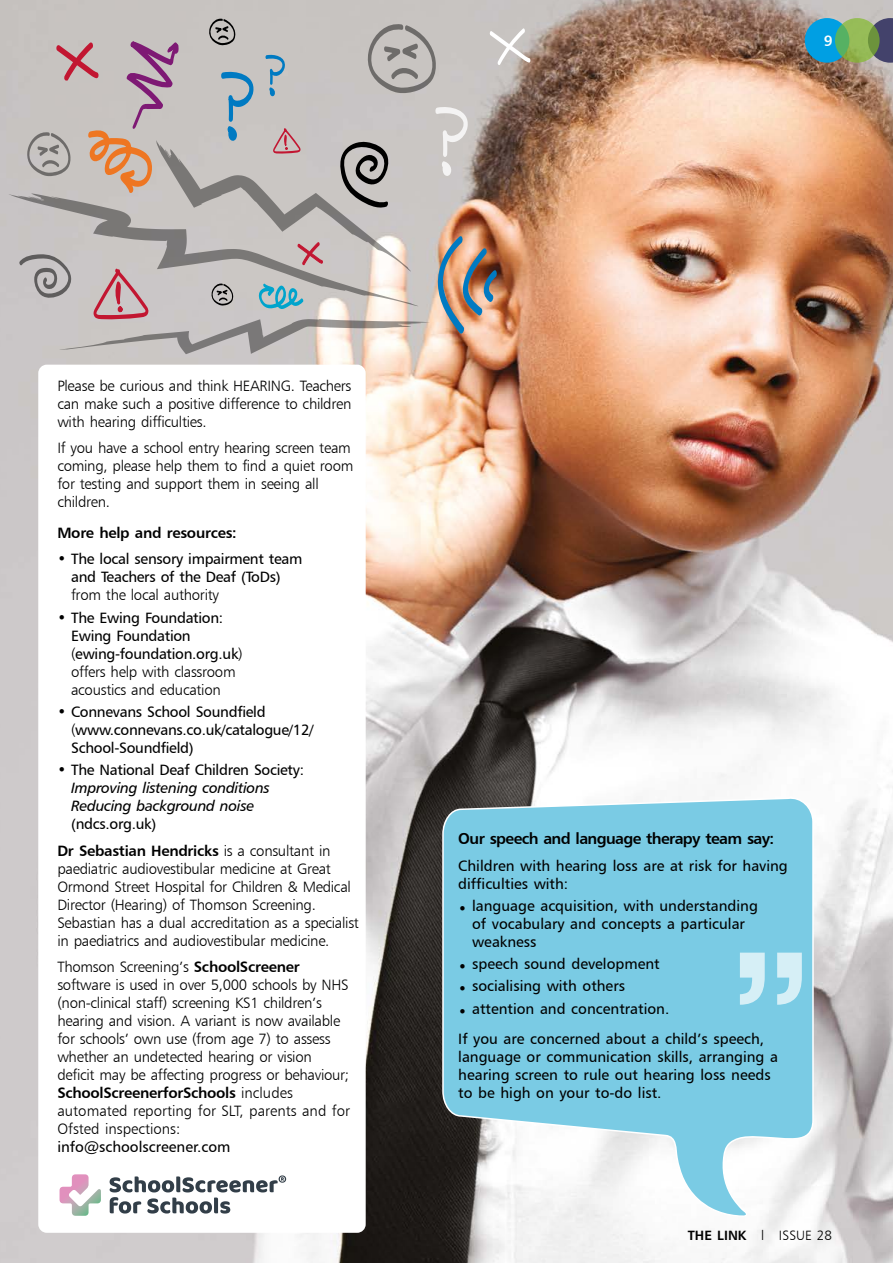
<style>
.page{position:relative;width:893px;height:1263px;background:#fff}
.page>*{position:absolute;margin:0;border:0;box-sizing:border-box;transform-origin:0 0}
.t1{font:15.75px "Humanist 777 BT Bold B";letter-spacing:-.04em;color:#000}
.t2{font:15px/18px "Humanist 777 BT Light B";letter-spacing:-.02em;color:#000}
.t3{font:15px/18px "Humanist 777 BT Roman B";color:#000}
.t4{font:15px/18px "Humanist 777 BT Roman B";letter-spacing:-.02em;color:#000}
.t5{font:15px "Humanist 777 BT Bold B";letter-spacing:-.02em;color:#000}
.t6{font:15px/18px "Humanist 777 BT Light B";color:#000}
.t7{font:15px/18px "Humanist 777 BT Italic B";letter-spacing:-.02em;color:#000}
.t8{font:15px "Humanist 777 BT Bold B";color:#fff}
.t9{font:13.5px "Humanist 777 BT Light B";color:#000}
.s1{font-family:"Humanist 777 BT Light B"}
.s2{font-family:"Humanist 777 BT Bold B"}
</style>
<div class="page">
<img style="left:0;top:0;width:893px;height:1263px">
<div style="left:38px;top:365px;width:328px;height:868px;background:#fff;border-radius:9px"></div>
<svg style="left:868px;top:18px;width:25px;height:45px"></svg>
<div style="left:805px;top:18px;width:44px;height:45px;background:#009fe3;border-radius:50%"></div>
<svg style="left:835px;top:18px;width:45px;height:45px;background:#80b055"></svg>
<svg style="left:441px;top:796px;width:373px;height:421px"></svg>
<svg style="left:740px;top:953px;width:62px;height:52px;background:#b2e1ef"></svg>
<svg style="left:8px;top:192px;width:11px;height:115px"></svg>
<svg style="left:19px;top:18px;width:512px;height:336px;background:#beb3af"></svg>
<svg style="left:110px;top:1175px;width:176px;height:38px"></svg>
<svg style="left:60px;top:1174px;width:41px;height:42px"></svg>
<p class="t8" style="left:824px;top:31px;width:10px">9</p>
<p class="t2" style="left:57px;top:376px;width:296px;text-align:justify">Please be curious and think HEARING. Teachers can make such a positive difference to children with hearing difficulties.</p>
<p class="t2" style="left:57px;top:439px;width:297px">If you have a school entry hearing screen team coming, please help them to find a quiet room for testing and support them in seeing all children.</p>
<p class="t5" style="left:57px;top:523px;width:181px">More help and resources:</p>
<p class="t4" style="left:57px;top:550px;width:246px;text-align:center"><span class="s1">•</span> The local sensory impairment team and Teachers of the Deaf (ToDs)</p>
<p class="t2" style="left:71px;top:586px;width:149px">from the local authority</p>
<p class="t4" style="left:71px;top:608px;width:173px;text-indent:-14px"><span class="s1">•</span> The Ewing Foundation:<br>Ewing Foundation <span class="s1">(</span>ewing-foundation.org.uk<span class="s1">)</span></p>
<p class="t2" style="left:71px;top:662px;width:166px">offers help with classroom acoustics and education</p>
<p class="t4" style="left:71px;top:702px;width:244px;text-indent:-14px"><span class="s1">•</span> Connevans School Soundfield <span class="s1">(</span>www.connevans.co.uk/catalogue/12/<br>School-Soundfield)</p>
<p class="t4" style="left:57px;top:760px;width:248px"><span class="s1">•</span> The National Deaf Children Society:</p>
<p class="t7" style="left:71px;top:778px;width:200px">Improving listening conditions<br>Reducing background noise</p>
<p class="t4" style="left:71px;top:814px;width:87px">(ndcs.org.uk)</p>
<p class="t5" style="left:57px;top:841px;width:275px">Dr Sebastian Hendricks <span class="s1">is a consultant in</span></p>
<p class="t2" style="left:57px;top:859px;width:303px">paediatric audiovestibular medicine at Great Ormond Street Hospital for Children &amp; Medical Director (Hearing) of Thomson Screening.<br>Sebastian has a dual accreditation as a specialist in paediatrics and audiovestibular medicine.</p>
<p class="t2" style="left:57px;top:958px;width:293px">Thomson Screening’s <span class="s2">SchoolScreener </span>software is used in over 5,000 schools by NHS (non-clinical staff) screening KS1 children’s hearing and vision. A variant is now available for schools’ own use (from age 7) to assess whether an undetected hearing or vision deficit may be affecting progress or behaviour;</p>
<p class="t5" style="left:57px;top:1083px;width:237px">SchoolScreenerforSchools <span class="s1">includes</span></p>
<p class="t6" style="left:57px;top:1102px;width:294px">automated reporting for SLT, parents and for<br>Ofsted inspections:</p>
<p class="t3" style="left:57px;top:1137px;width:175px">info@schoolscreener.com</p>
<p class="t1" style="left:458px;top:829px;width:317px">Our speech and language therapy team say:</p>
<p class="t3" style="left:458px;top:856px;width:331px">Children with hearing loss are at risk for having difficulties with:</p>
<p class="t3" style="left:472px;top:896px;width:287px;text-indent:-14px">• language acquisition, with understanding of vocabulary and concepts a particular weakness</p>
<p class="t3" style="left:458px;top:954px;width:203px">• speech sound development</p>
<p class="t3" style="left:458px;top:977px;width:168px">• socialising with others</p>
<p class="t3" style="left:458px;top:993px;width:307px;line-height:30.8px">• attention and concentration.<br>If you are concerned about a child’s speech,</p>
<p class="t3" style="left:458px;top:1048px;width:321px">language or communication skills, arranging a hearing screen to rule out hearing loss needs to be high on your to-do list.</p>
<p class="t9" style="left:688px;top:1227px;width:146px"><span class="s2">THE LINK</span> l ISSUE 28</p>
</div>
